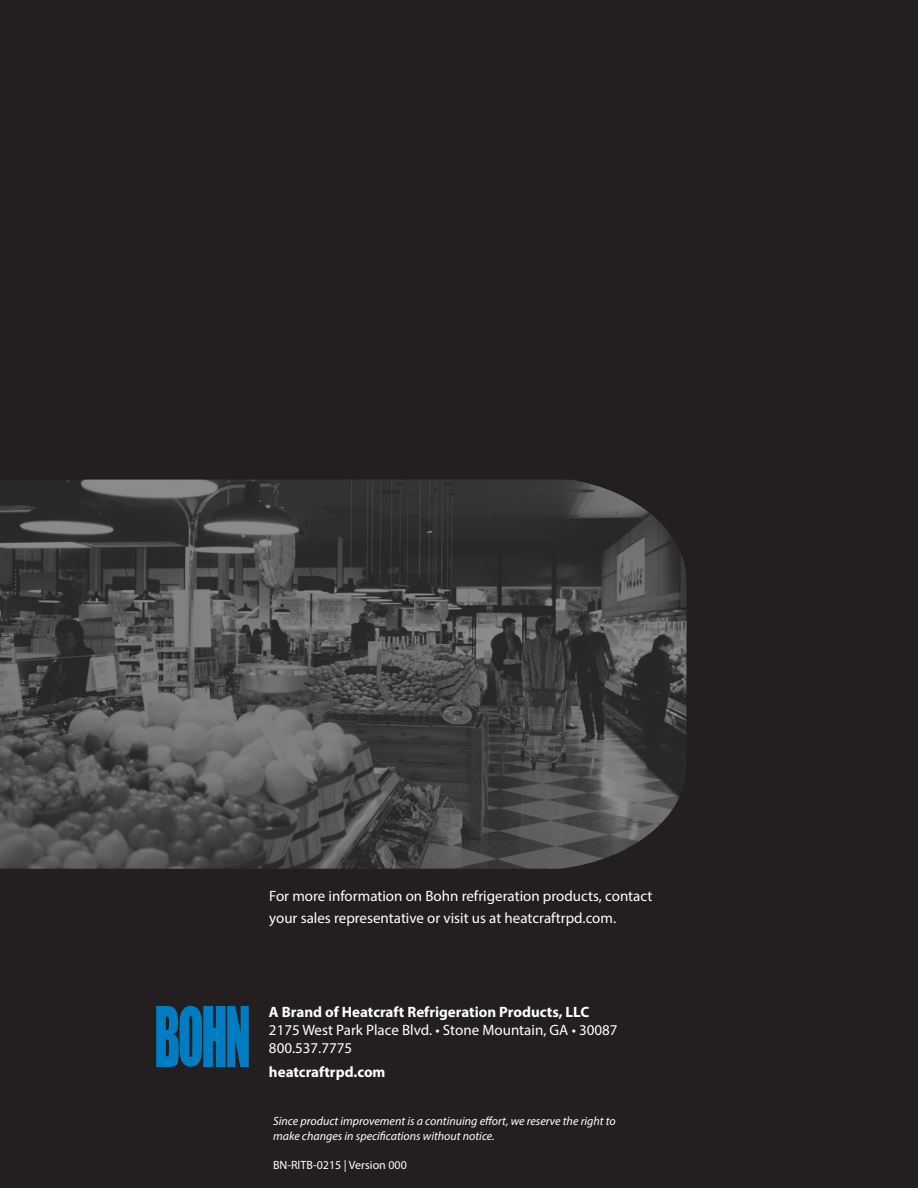
<style>
.page{position:relative;width:918px;height:1188px;background:#231f20}
.page>*{position:absolute;margin:0;border:0;box-sizing:border-box;transform-origin:0 0}
.t1{font:15px/21.6px "Myriad Pro";color:#fff}
.t2{font:700 15px "Myriad Pro";color:#fff}
.t3{font:italic 12px/14.4px "Myriad Pro";color:#fff}
.t4{font:12px "Myriad Pro";color:#fff}
</style>
<div class="page">
<img style="left:0;top:480px;width:687px;height:389px">
<svg style="left:156px;top:1006px;width:93px;height:61px;background:#066ba5"></svg>
<p class="t1" style="left:269px;top:885px;width:385px">For more information on Bohn refrigeration products, contact your sales representative or visit us at heatcraftrpd.com.</p>
<p class="t2" style="left:269px;top:1002px;width:322px">A Brand of Heatcraft Refrigeration Products, LLC</p>
<p class="t1" style="left:269px;top:1018px;width:350px">2175 West Park Place Blvd. • Stone Mountain, GA • 30087</p>
<p class="t1" style="left:269px;top:1036px;width:85px">800.537.7775</p>
<p class="t2" style="left:269px;top:1062px;width:118px">heatcraftrpd.com</p>
<p class="t3" style="left:273px;top:1114px;width:344px">Since product improvement is a continuing effort, we reserve the right to make changes in specifications without notice.</p>
<p class="t4" style="left:273px;top:1157px;width:135px">BN-RITB-0215 | Version 000</p>
</div>
